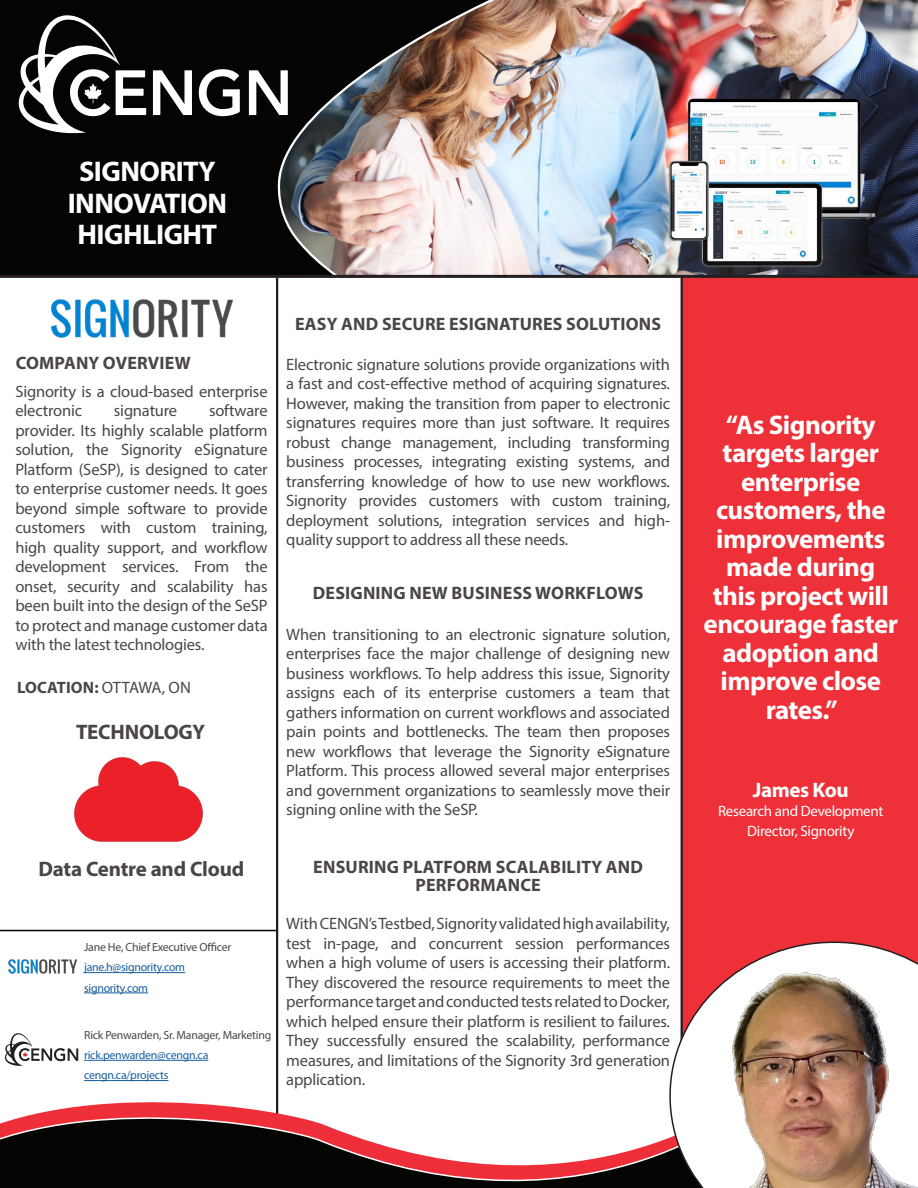
<style>
.page{position:relative;width:918px;height:1188px;background:#fff}
.page>*{position:absolute;margin:0;border:0;box-sizing:border-box;transform-origin:0 0}
.New_quote_style{font:700 28.5px/31.5px "Myriad Pro";letter-spacing:-.02em;color:#fff;text-align:center}
.New_quote_style-2{font:700 27px/28.5px "Myriad Pro";letter-spacing:-.02em;color:#fff;text-align:center}
.New_quote_style-3{font:700 21px "Myriad Pro";letter-spacing:-.01em;color:#4b4547}
.New_quote_style-4{font:700 21px "Myriad Pro";letter-spacing:-.02em;color:#fff}
.New_quote_style-5{font:700 18px/18px "Myriad Pro";letter-spacing:.01em;color:#4b4547;text-align:center}
.New_quote_style-6{font:16.5px/19.5px "Myriad Pro";letter-spacing:-.01em;color:#4b4547;text-align:justify}
.New_quote_style-7{font:700 16.5px "Myriad Pro";letter-spacing:.01em;color:#4b4547}
.New_quote_style-8{font:15px/19.5px "Myriad Pro";letter-spacing:-.02em;color:#fff;text-align:center}
.Contact_Info{font:11.85px "Myriad Pro";letter-spacing:-.02em;color:#175d9e}
.Contact_Info-2{font:11.85px "Myriad Pro";letter-spacing:-.02em;color:#4b4547}
.s1{font-weight:400}
</style>
<div class="page">
<img style="left:511px;top:0;width:407px;height:275px">
<div style="left:682px;top:277px;width:236px;height:790px;background:#ee3038"></div>
<hr style="left:276px;top:277px;width:2px;height:845px;background:#201d1e">
<hr style="left:681px;top:277px;width:2px;height:845px;background:#201d1e">
<hr style="left:0;top:930px;width:276px;height:1px;background:#000">
<svg style="left:0;top:1082px;width:669px;height:106px"></svg>
<img style="left:0;top:0;width:511px;height:280px">
<hr style="left:0;top:275px;width:918px;height:3px;background:#231f20">
<svg style="left:249px;top:70px;width:39px;height:45px"></svg>
<svg style="left:153px;top:70px;width:39px;height:45px"></svg>
<svg style="left:198px;top:69px;width:42px;height:47px"></svg>
<svg style="left:18px;top:15px;width:128px;height:118px"></svg>
<svg style="left:5px;top:1033px;width:73px;height:33px"></svg>
<img style="left:669px;top:942px;width:249px;height:246px">
<img style="left:74px;top:757px;width:128px;height:85px">
<img style="left:50px;top:299px;width:184px;height:39px">
<img style="left:8px;top:959px;width:69px;height:15px">
<hr style="left:84px;top:1060px;width:124px;height:1px;background:#175d9e">
<hr style="left:84px;top:1080px;width:84px;height:1px;background:#175d9e">
<hr style="left:84px;top:972px;width:101px;height:1px;background:#175d9e">
<hr style="left:84px;top:993px;width:64px;height:1px;background:#175d9e">
<p class="New_quote_style" style="left:79px;top:155px;width:138px">SIGNORITY</p>
<p class="New_quote_style" style="left:68px;top:186px;width:161px">INNOVATION<br>HIGHLIGHT</p>
<p class="New_quote_style-5" style="left:16px;top:354px;width:177px">COMPANY OVERVIEW</p>
<p class="New_quote_style-6" style="left:15px;top:381px;width:254px">Signority is a cloud-based enterprise electronic</p>
<p class="New_quote_style-6" style="left:15px;top:401px;width:254px;text-indent:194px">software provider. Its highly scalable platform solution, the Signority eSignature Platform (SeSP), is designed to cater to enterprise customer needs. It goes beyond simple software to provide customers with custom training, high quality support, and workflow development services. From the onset, security and scalability has been built into the design of the SeSP to protect and manage customer data with the latest technologies.</p>
<p class="New_quote_style-6" style="left:114px;top:401px;width:65px">signature</p>
<p class="New_quote_style-7" style="left:17px;top:677px;width:175px">LOCATION: <span class="s1">OTTAWA, ON</span></p>
<p class="New_quote_style-3" style="left:76px;top:718px;width:131px">TECHNOLOGY</p>
<p class="New_quote_style-5" style="left:295px;top:315px;width:368px">EASY AND SECURE ESIGNATURES SOLUTIONS</p>
<p class="New_quote_style-6" style="left:286px;top:354px;width:385px">Electronic signature solutions provide organizations with a fast and cost-effective method of acquiring signatures.<br>However, making the transition from paper to electronic signatures requires more than just software. It requires robust change management, including transforming business processes, integrating existing systems, and transferring knowledge of how to use new workflows.<br>Signority provides customers with custom training, deployment solutions, integration services and high&shy;quality support to address all these needs.</p>
<p class="New_quote_style-5" style="left:313px;top:583px;width:332px">DESIGNING NEW BUSINESS WORKFLOWS</p>
<p class="New_quote_style-6" style="left:286px;top:624px;width:385px">When transitioning to an electronic signature solution, enterprises face the major challenge of designing new business workflows. To help address this issue, Signority assigns each of its enterprise customers a team that gathers information on current workflows and associated pain points and bottlenecks. The team then proposes new workflows that leverage the Signority eSignature Platform. This process allowed several major enterprises and government organizations to seamlessly move their signing online with the SeSP.</p>
<p class="New_quote_style-3" style="left:38px;top:855px;width:207px">Data Centre and Cloud</p>
<p class="Contact_Info-2" style="left:84px;top:940px;width:149px">Jane He, Chief Executive Officer</p>
<p class="Contact_Info" style="left:84px;top:960px;width:103px">jane.h@signority.com</p>
<p class="Contact_Info" style="left:84px;top:980px;width:66px">signority.com</p>
<p class="Contact_Info-2" style="left:84px;top:1028px;width:189px">Rick Penwarden, Sr. Manager, Marketing</p>
<p class="Contact_Info" style="left:84px;top:1048px;width:126px">rick.penwarden@cengn.ca</p>
<p class="Contact_Info" style="left:84px;top:1068px;width:86px">cengn.ca/projects</p>
<p class="New_quote_style-5" style="left:313px;top:857px;width:331px">ENSURING PLATFORM SCALABILITY AND<br>PERFORMANCE</p>
<p class="New_quote_style-6" style="left:286px;top:914px;width:385px">With CENGN’s Testbed, Signority validated high availability, test in-page, and concurrent session performances when a high volume of users is accessing their platform.<br>They discovered the resource requirements to meet the performance target and conducted tests related to Docker, which helped ensure their platform is resilient to failures.<br>They successfully ensured the scalability, performance measures, and limitations of the Signority 3rd generation application.</p>
<p class="New_quote_style-2" style="left:704px;top:409px;width:196px">“As Signority targets larger enterprise customers, the improvements made during this project will encourage faster adoption and improve close rates.”</p>
<p class="New_quote_style-4" style="left:753px;top:776px;width:97px">James Kou</p>
<p class="New_quote_style-8" style="left:718px;top:801px;width:167px">Research and Development<br>Director, Signority</p>
</div>
